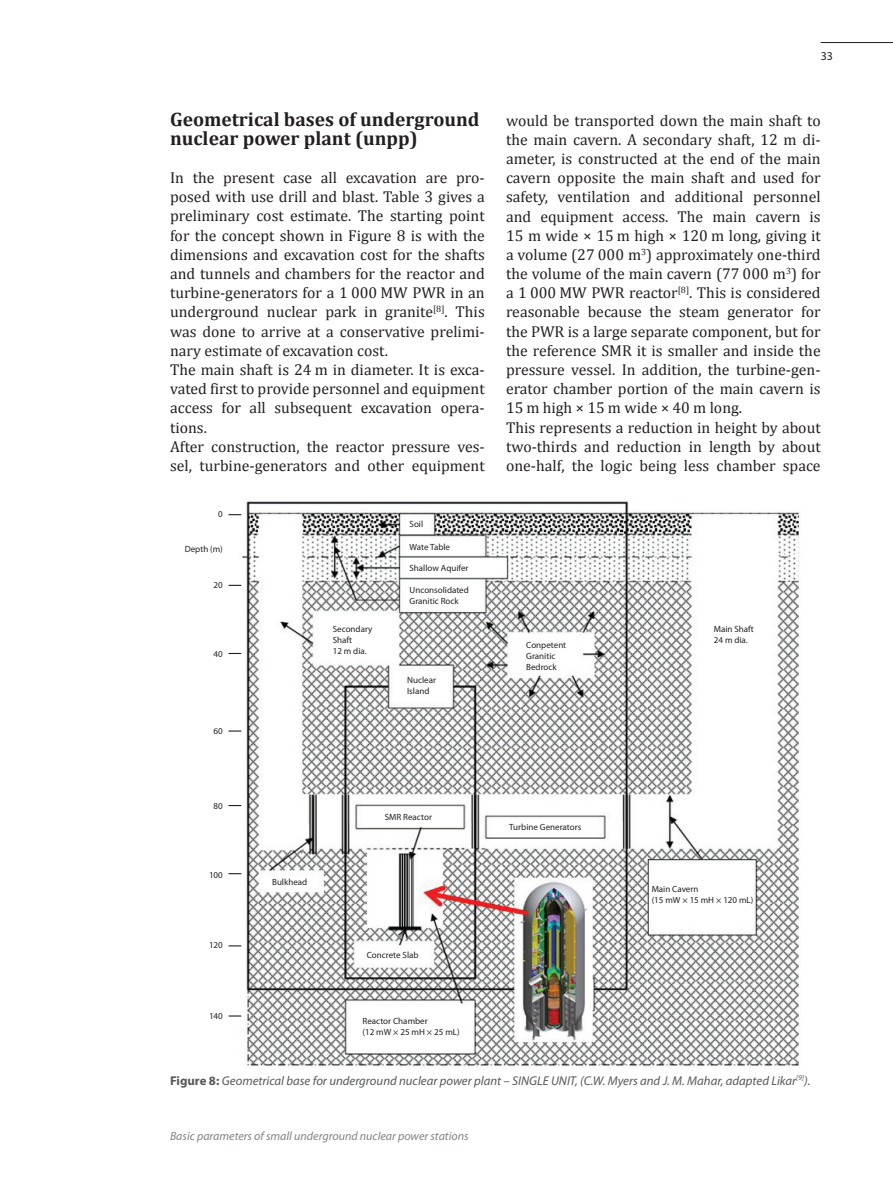
<style>
.page{position:relative;width:893px;height:1191px;background:#fff}
.page>*{position:absolute;margin:0;border:0;box-sizing:border-box;transform-origin:0 0}
.t1{font:700 19.5px/19.2px "Cambria";color:#231f20}
.t2{font:15.75px/19.2px "Cambria";color:#231f20}
.t3{font:italic 12.75px "Myriad Pro";color:#57585a}
.t4{font:italic 12px "Myriad Pro";color:#808285}
.t5{font:12px "Myriad Pro";color:#231f20}
.t6{font:9px/10.8px "Myriad Pro";color:#231f20}
.s1{font-weight:700;font-style:normal}
</style>
<div class="page">
<hr style="left:821px;top:42px;width:72px;height:1px;background:#231f20">
<img style="left:228px;top:501px;width:572px;height:566px">
<svg style="left:229px;top:514px;width:12px;height:1px"></svg>
<svg style="left:229px;top:585px;width:12px;height:1px"></svg>
<svg style="left:229px;top:653px;width:12px;height:1px"></svg>
<svg style="left:229px;top:730px;width:12px;height:1px"></svg>
<svg style="left:229px;top:805px;width:12px;height:1px"></svg>
<svg style="left:229px;top:873px;width:12px;height:1px"></svg>
<svg style="left:229px;top:945px;width:12px;height:1px"></svg>
<svg style="left:229px;top:1015px;width:12px;height:1px"></svg>
<p class="t1" style="left:170px;top:109px;width:311px">Geometrical bases of underground nuclear power plant (unpp)</p>
<p class="t2" style="left:170px;top:168px;width:316px">In the present case all excavation are pro&shy;posed with use drill and blast. Table 3 gives a preliminary cost estimate. The starting point for the concept shown in Figure 8 is with the dimensions and excavation cost for the shafts and tunnels and chambers for the reactor and turbine-generators for a 1 000 MW PWR in an underground nuclear park in granite<sup>[8]</sup>. This was done to arrive at a conservative prelimi&shy;nary estimate of excavation cost.<br>The main shaft is 24 m in diameter. It is exca&shy;vated first to provide personnel and equipment access for all subsequent excavation opera&shy;tions.<br>After construction, the reactor pressure ves&shy;sel, turbine-generators and other equipment</p>
<p class="t6" style="left:218px;top:509px;width:6px">0</p>
<p class="t6" style="left:410px;top:518px;width:15px">Soil</p>
<p class="t6" style="left:185px;top:543px;width:40px">Depth (m)</p>
<p class="t6" style="left:410px;top:541px;width:42px">Wate Table</p>
<p class="t6" style="left:410px;top:563px;width:60px">Shallow Aquifer</p>
<p class="t6" style="left:410px;top:584px;width:61px">Unconsolidated<br>Granitic Rock</p>
<p class="t6" style="left:214px;top:579px;width:11px">20</p>
<p class="t6" style="left:214px;top:649px;width:11px">40</p>
<p class="t6" style="left:214px;top:725px;width:11px">60</p>
<p class="t6" style="left:333px;top:623px;width:41px">Secondary<br>Shaft<br>12 m dia.</p>
<p class="t6" style="left:407px;top:674px;width:30px">Nuclear<br>Island</p>
<p class="t5" style="left:821px;top:48px;width:14px">33</p>
<p class="t2" style="left:506px;top:110px;width:316px">would be transported down the main shaft to the main cavern. A secondary shaft, 12 m di&shy;ameter, is constructed at the end of the main cavern opposite the main shaft and used for safety, ventilation and additional personnel and equipment access. The main cavern is 15 m wide × 15 m high × 120 m long, giving it a volume (27 000 m<sup>3</sup>) approximately one-third the volume of the main cavern (77 000 m<sup>3</sup>) for a 1 000 MW PWR reactor<sup>[8]</sup>. This is considered reasonable because the steam generator for the PWR is a large separate component, but for the reference SMR it is smaller and inside the pressure vessel. In addition, the turbine-gen&shy;erator chamber portion of the main cavern is 15 m high × 15 m wide × 40 m long.<br>This represents a reduction in height by about two-thirds and reduction in length by about one-half, the logic being less chamber space</p>
<p class="t6" style="left:526px;top:639px;width:42px">Conpetent<br>Granitic<br>Bedrock</p>
<p class="t6" style="left:714px;top:623px;width:42px">Main Shaft<br>24 m dia.</p>
<p class="t6" style="left:214px;top:801px;width:11px">80</p>
<p class="t6" style="left:209px;top:869px;width:15px">100</p>
<p class="t6" style="left:209px;top:940px;width:15px">120</p>
<p class="t6" style="left:209px;top:1010px;width:15px">140</p>
<p class="t6" style="left:272px;top:876px;width:37px">Bulkhead</p>
<p class="t6" style="left:385px;top:811px;width:49px">SMR Reactor</p>
<p class="t6" style="left:367px;top:949px;width:53px">Concrete Slab</p>
<p class="t6" style="left:362px;top:1015px;width:99px">Reactor Chamber<br>(12 mW × 25 mH × 25 mL)</p>
<p class="t6" style="left:509px;top:821px;width:74px">Turbine Generators</p>
<p class="t6" style="left:652px;top:883px;width:103px">Main Cavern<br>(15 mW × 15 mH × 120 mL)</p>
<p class="t3" style="left:170px;top:1072px;width:642px"><span class="s1">Figure 8:</span> Geometrical base for underground nuclear power plant – SINGLE UNIT, (C.W. Myers and J. M. Mahar, adapted Likar<sup>[9]</sup>).</p>
<p class="t4" style="left:170px;top:1128px;width:300px">Basic parameters of small underground nuclear power stations</p>
</div>
